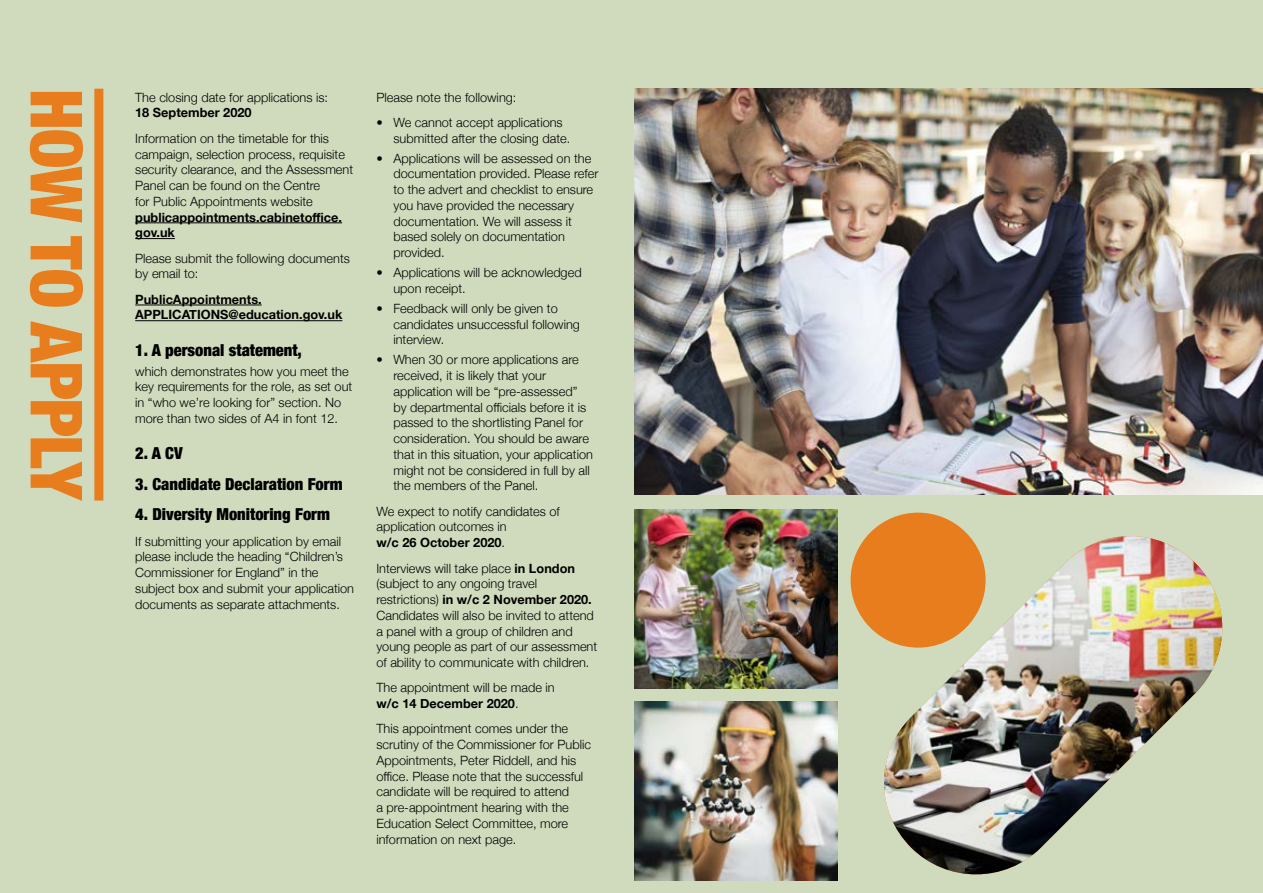
<style>
.page{position:relative;width:1263px;height:893px;background:#d0dbbd}
.page>*{position:absolute;margin:0;border:0;box-sizing:border-box;transform-origin:0 0}
.t1{font:900 condensed 72px "Helvetica Neue";letter-spacing:-.025em;color:#e87d1e}
.t2{font:900 condensed 16.5px "Helvetica Neue";color:#000}
.t3{font:300 12.75px/15.8px "Helvetica Neue";color:#000}
.t4{font:700 12.75px/15.8px "Helvetica Neue";color:#000}
.s1{font-weight:700}
</style>
<div class="page">
<hr style="left:135px;top:222px;width:207px;height:1px;background:#000">
<hr style="left:135px;top:238px;width:40px;height:1px;background:#000">
<hr style="left:135px;top:305px;width:127px;height:1px;background:#000">
<hr style="left:135px;top:320px;width:207px;height:1px;background:#000">
<div style="left:94px;top:89px;width:9px;height:412px;background:#e87d1e"></div>
<img style="left:634px;top:88px;width:628px;height:407px">
<img style="left:634px;top:509px;width:203px;height:179px">
<img style="left:634px;top:702px;width:203px;height:178px">
<img style="left:884px;top:536px;width:339px;height:339px">
<div style="left:850px;top:513px;width:136px;height:135px;background:#e87d1e;border-radius:50%"></div>
<h1 class="t1" style="left:115px;top:89px;width:415px;rotate:90deg">HOW TO APPLY</h1>
<p class="t3" style="left:135px;top:88px;width:194px">The closing date for applications is:</p>
<p class="t4" style="left:135px;top:105px;width:118px">18 September 2020</p>
<p class="t3" style="left:135px;top:129px;width:219px">Information on the timetable for this campaign, selection process, requisite security clearance, and the Assessment Panel can be found on the Centre<br>for Public Appointments website</p>
<p class="t4" style="left:135px;top:209px;width:208px">publicappointments.cabinetoffice. gov.uk</p>
<p class="t3" style="left:135px;top:249px;width:216px">Please submit the following documents by email to:</p>
<p class="t4" style="left:135px;top:292px;width:209px">PublicAppointments.<br>APPLICATIONS@education.gov.uk</p>
<p class="t2" style="left:135px;top:336px;width:168px">1. A personal statement,</p>
<p class="t3" style="left:135px;top:362px;width:219px">which demonstrates how you meet the key requirements for the role, as set out in “who we’re looking for” section. No more than two sides of A4 in font 12.</p>
<p class="t2" style="left:135px;top:439px;width:49px">2. A CV</p>
<p class="t2" style="left:135px;top:470px;width:209px">3. Candidate Declaration Form</p>
<p class="t2" style="left:135px;top:501px;width:196px">4. Diversity Monitoring Form</p>
<p class="t3" style="left:135px;top:532px;width:220px">If submitting your application by email please include the heading “Children’s Commissioner for England” in the subject box and submit your application documents as separate attachments.</p>
<p class="t3" style="left:376px;top:88px;width:142px">Please note the following:</p>
<p class="t3" style="left:393px;top:114px;width:178px;text-indent:-17px">• We cannot accept applications submitted after the closing date.</p>
<p class="t3" style="left:393px;top:149px;width:207px;text-indent:-17px">• Applications will be assessed on the documentation provided. Please refer to the advert and checklist to ensure you have provided the necessary documentation. We will assess it based solely on documentation provided.</p>
<p class="t3" style="left:393px;top:264px;width:190px;text-indent:-17px">• Applications will be acknowledged upon receipt.</p>
<p class="t3" style="left:393px;top:300px;width:188px;text-indent:-17px">• Feedback will only be given to candidates unsuccessful following interview.</p>
<p class="t3" style="left:393px;top:351px;width:201px;text-indent:-17px">• When 30 or more applications are received, it is likely that your application will be “pre-assessed” by departmental officials before it is passed to the shortlisting Panel for consideration. You should be aware that in this situation, your application might not be considered in full by all the members of the Panel.</p>
<p class="t3" style="left:376px;top:502px;width:185px">We expect to notify candidates of application outcomes in<br><span class="s1">w/c 26 October 2020</span>.</p>
<p class="t3" style="left:376px;top:559px;width:222px">Interviews will take place <span class="s1">in London </span>(subject to any ongoing travel restrictions) <span class="s1">in w/c 2 November 2020.<br></span>Candidates will also be invited to attend a panel with a group of children and young people as part of our assessment of ability to communicate with children.</p>
<p class="t3" style="left:376px;top:679px;width:180px">The appointment will be made in <span class="s1">w/c 14 December 2020</span>.</p>
<p class="t3" style="left:376px;top:720px;width:216px">This appointment comes under the scrutiny of the Commissioner for Public Appointments, Peter Riddell, and his office. Please note that the successful candidate will be required to attend<br>a pre-appointment hearing with the Education Select Committee, more information on next page.</p>
</div>
